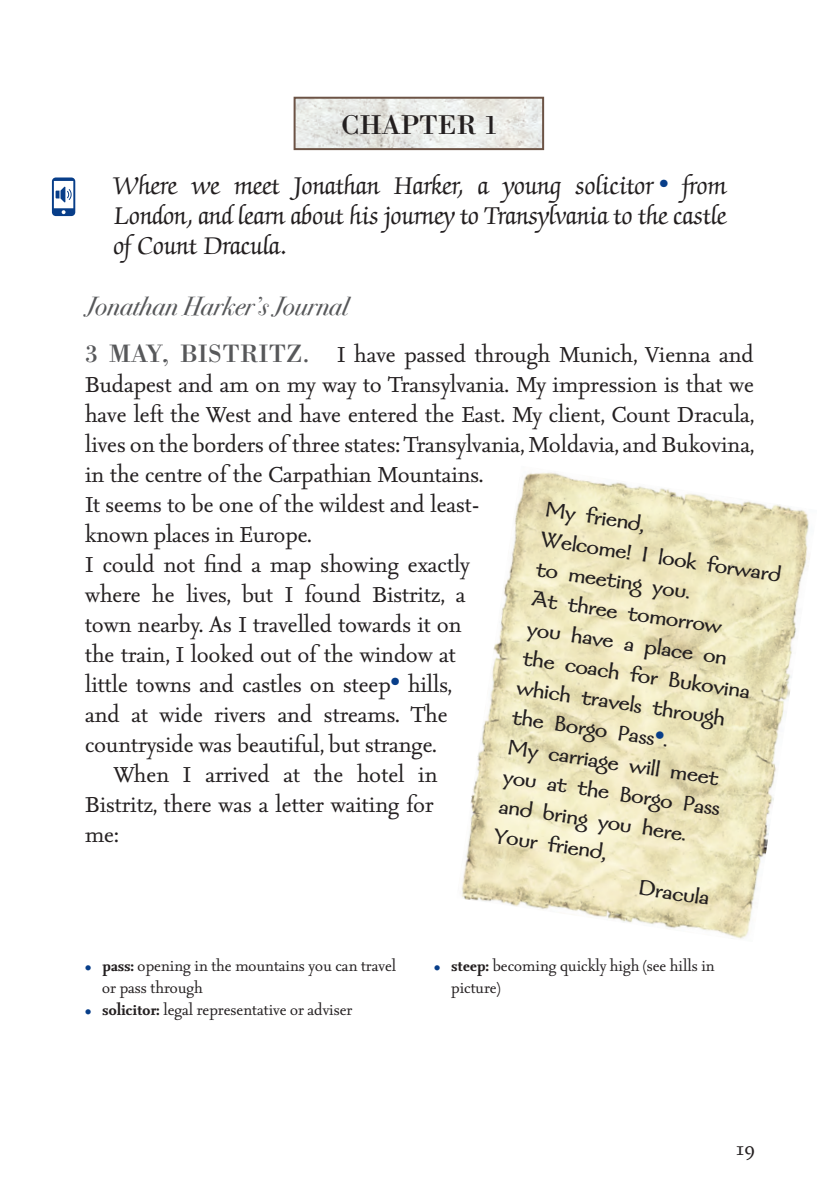
<style>
.page{position:relative;width:840px;height:1191px;background:#fff}
.page>*{position:absolute;margin:0;border:0;box-sizing:border-box;transform-origin:0 0}
.t1{font:28px/30px "Zapf Chancery";color:#231f20;text-align:justify}
.t2{font:28px "Bodoni";color:#231f20}
.t3{font:26px "Seria";color:#231f20}
.t4{font:italic 26px "Bodoni Svty Two ITCTT";color:#57585a}
.t5{font:700 24px "Mordred";color:#231f20}
.t6{font:24px "Seria";color:#231f20}
.t7{font:18px/21.6px "Seria";color:#231f20}
.s1{font-family:"Bodoni";color:#57585a}
.s2{font-weight:700;color:#083e89}
.s3{font-weight:700}
</style>
<div class="page">
<img style="left:296px;top:100px;width:245px;height:47px">
<div style="left:293px;top:97px;width:251px;height:53px;border:2px solid #6c5345"></div>
<img style="left:462px;top:472px;width:348px;height:467px">
<svg style="left:52px;top:177px;width:23px;height:39px"></svg>
<p class="t2" style="left:341px;top:108px;width:158px">CHAPTER 1</p>
<p class="t1" style="left:113px;top:172px;width:614px">Where we meet Jonathan Harker, a young solicitor <sup>•</sup> from London, and learn about his journey to Transylvania to the castle of Count Dracula.</p>
<p class="t4" style="left:85px;top:283px;width:264px">Jonathan Harker’s Journal</p>
<p class="t3" style="left:85px;top:341px;width:669px"><span class="s1">3 MAY, BISTRITZ.</span> I have passed through Munich, Vienna and</p>
<p class="t3" style="left:85px;top:371px;width:669px">Budapest and am on my way to Transylvania. My impression is that we</p>
<p class="t3" style="left:85px;top:401px;width:670px">have left the West and have entered the East. My client, Count Dracula,</p>
<p class="t3" style="left:85px;top:431px;width:670px">lives on the borders of three states: Transylvania, Moldavia, and Bukovina,</p>
<p class="t3" style="left:85px;top:461px;width:399px">in the centre of the Carpathian Mountains.</p>
<p class="t3" style="left:85px;top:491px;width:395px">It seems to be one of the wildest and least-</p>
<p class="t3" style="left:85px;top:521px;width:228px">known places in Europe.</p>
<p class="t3" style="left:85px;top:551px;width:386px">I could not find a map showing exactly</p>
<p class="t3" style="left:85px;top:581px;width:382px">where he lives, but I found Bistritz, a</p>
<p class="t3" style="left:85px;top:611px;width:378px">town nearby. As I travelled towards it on</p>
<p class="t3" style="left:85px;top:641px;width:372px">the train, I looked out of the window at</p>
<p class="t3" style="left:85px;top:671px;width:368px">little towns and castles on steep<sup>•</sup> hills,</p>
<p class="t3" style="left:85px;top:701px;width:364px">and at wide rivers and streams. The</p>
<p class="t3" style="left:85px;top:731px;width:353px">countryside was beautiful, but strange.</p>
<p class="t3" style="left:113px;top:761px;width:325px">When I arrived at the hotel in</p>
<p class="t3" style="left:85px;top:791px;width:349px">Bistritz, there was a letter waiting for</p>
<p class="t3" style="left:85px;top:821px;width:35px">me:</p>
<p class="t5" style="left:546px;top:498px;width:102px;rotate:8deg">My friend,</p>
<p class="t5" style="left:542px;top:528px;width:243px;rotate:8deg">Welcome! I look forward</p>
<p class="t5" style="left:538px;top:557px;width:157px;rotate:8deg">to meeting you.</p>
<p class="t5" style="left:533px;top:587px;width:193px;rotate:8deg">At three tomorrow</p>
<p class="t5" style="left:529px;top:617px;width:203px;rotate:8deg">you have a place on</p>
<p class="t5" style="left:524px;top:646px;width:230px;rotate:8deg">the coach for Bukovina</p>
<p class="t5" style="left:518px;top:676px;width:212px;rotate:8deg">which travels through</p>
<p class="t5" style="left:513px;top:705px;width:159px;rotate:8deg">the Borgo Pass<sup>•</sup>.</p>
<p class="t5" style="left:509px;top:735px;width:214px;rotate:8deg">My carriage will meet</p>
<p class="t5" style="left:504px;top:765px;width:220px;rotate:8deg">you at the Borgo Pass</p>
<p class="t5" style="left:500px;top:794px;width:191px;rotate:8deg">and bring you here.</p>
<p class="t5" style="left:496px;top:824px;width:115px;rotate:8deg">Your friend,</p>
<p class="t7" style="left:102px;top:956px;width:295px;text-indent:-17px"><span class="s2">•</span> <span class="s3">pass:</span> opening in the mountains you can travel or pass through</p>
<p class="t7" style="left:85px;top:999px;width:268px"><span class="s2">•</span> <span class="s3">solicitor:</span> legal representative or adviser</p>
<p class="t5" style="left:640px;top:875px;width:73px;rotate:8deg">Dracula</p>
<p class="t7" style="left:451px;top:956px;width:265px;text-indent:-17px"><span class="s2">•</span> <span class="s3">steep:</span> becoming quickly high (see hills in picture)</p>
<p class="t6" style="left:735px;top:1135px;width:20px">19</p>
</div>
